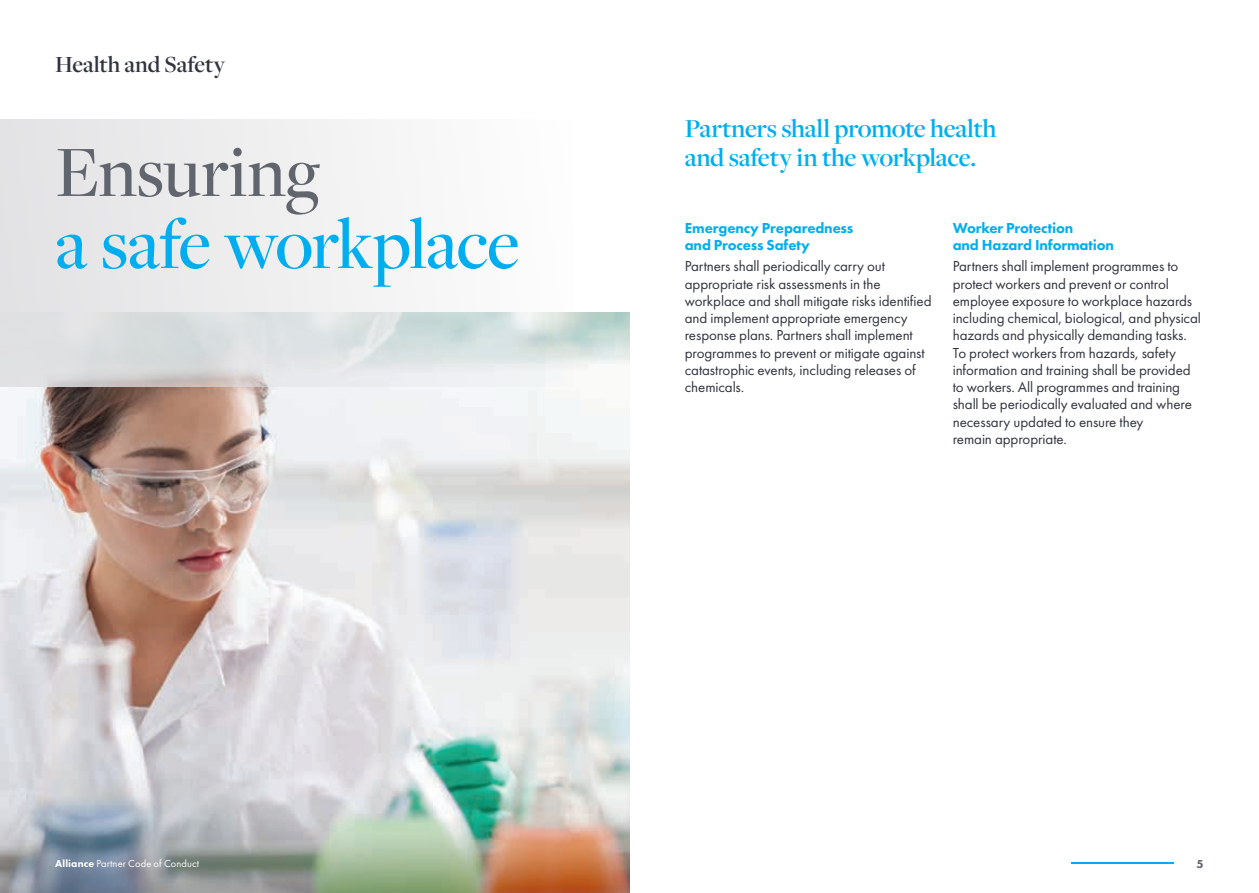
<style>
.page{position:relative;width:1259px;height:893px;background:#fff}
.page>*{position:absolute;margin:0;border:0;box-sizing:border-box;transform-origin:0 0}
.t1{font:500 75px "Freight Disp Pro";letter-spacing:-.02em;color:#00aeef}
.t2{font:500 75px "Freight Disp Pro";letter-spacing:-.005em;color:#61656d}
.t3{font:600 27px/28.5px "Freight Disp Pro";letter-spacing:-.015em;color:#00aeef}
.t4{font:600 24px "Freight Disp Pro";letter-spacing:-.005em;color:#30343e}
.t5{font:15px/17.2px "Futura PT";letter-spacing:-.01em;color:#30343e}
.t6{font:800 15px/17.2px "Futura PT";letter-spacing:-.01em;color:#00aeef}
.t7{font:800 12px "Futura PT";color:#61656d}
.t8{font:10.5px "Futura PT";letter-spacing:.01em;color:#fff}
.s1{font-weight:800}
</style>
<div class="page">
<img style="left:0;top:313px;width:629px;height:493px">
<svg style="left:0;top:119px;width:574px;height:268px;fill:#ececed"></svg>
<img style="left:0;top:806px;width:629px;height:87px">
<hr style="left:1071px;top:863px;width:103px;height:1px;background:#00aeef">
<h3 class="t4" style="left:55px;top:48px;width:171px">Health and Safety</h3>
<h1 class="t2" style="left:55px;top:123px;width:266px">Ensuring</h1>
<h1 class="t1" style="left:55px;top:195px;width:466px">a safe workplace</h1>
<h2 class="t3" style="left:685px;top:114px;width:313px">Partners shall promote health and safety in the workplace.</h2>
<p class="t6" style="left:685px;top:219px;width:170px">Emergency Preparedness and Process Safety</p>
<p class="t5" style="left:685px;top:258px;width:248px">Partners shall periodically carry out appropriate risk assessments in the workplace and shall mitigate risks identified and implement appropriate emergency response plans. Partners shall implement programmes to prevent or mitigate against catastrophic events, including releases of chemicals.</p>
<p class="t6" style="left:952px;top:219px;width:163px">Worker Protection<br>and Hazard Information</p>
<p class="t5" style="left:952px;top:258px;width:250px">Partners shall implement programmes to protect workers and prevent or control employee exposure to workplace hazards including chemical, biological, and physical hazards and physically demanding tasks.<br>To protect workers from hazards, safety information and training shall be provided to workers. All programmes and training shall be periodically evaluated and where necessary updated to ensure they<br>remain appropriate.</p>
<p class="t8" style="left:55px;top:857px;width:145px"><span class="s1">Alliance</span> Partner Code of Conduct</p>
<p class="t7" style="left:1196px;top:856px;width:9px">5</p>
</div>
